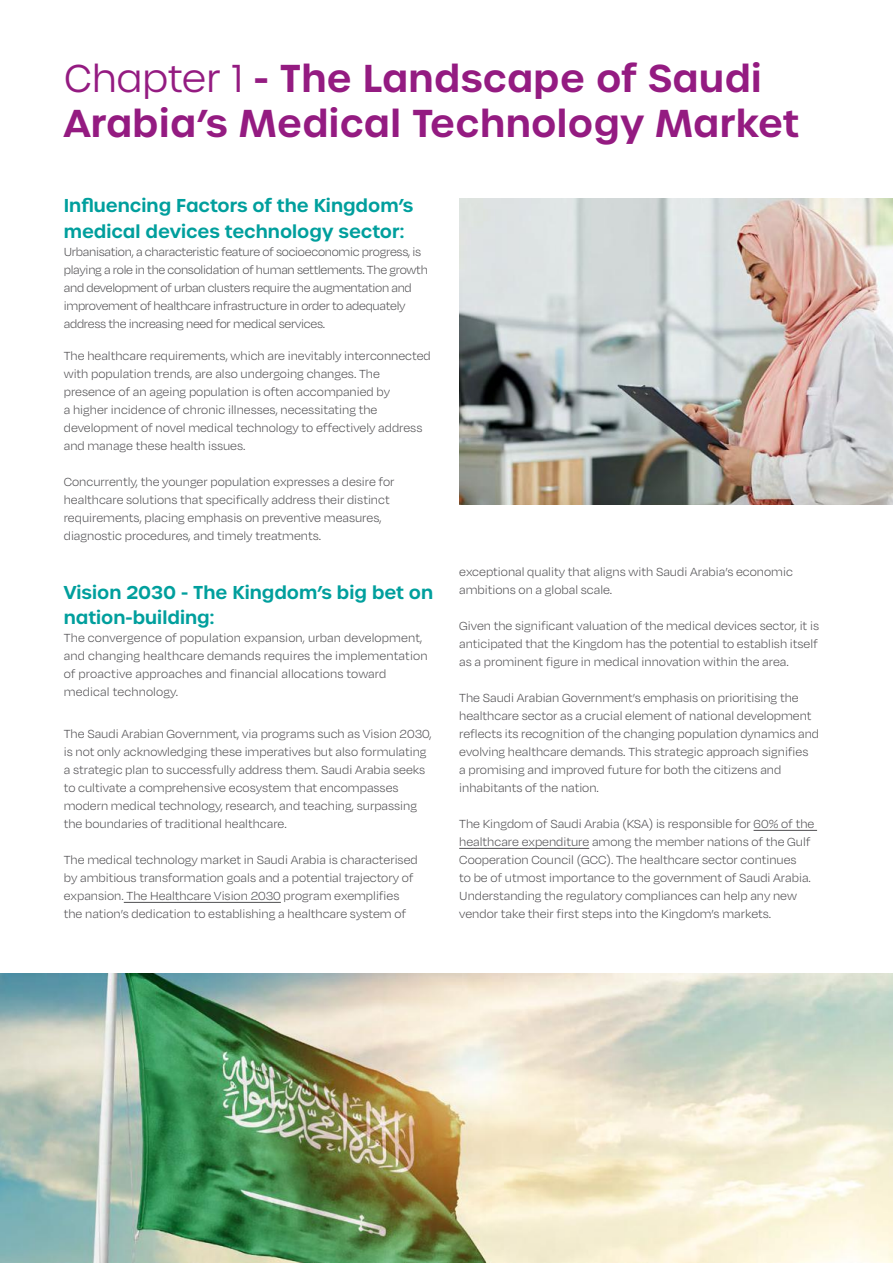
<style>
.page{position:relative;width:893px;height:1263px;background:#fff}
.page>*{position:absolute;margin:0;border:0;box-sizing:border-box;transform-origin:0 0}
.t1{font:600 37.5px/45px "Urbane";letter-spacing:.01em;color:#941b81}
.t2{font:600 18px/26px "Urbane";color:#009f9d}
.t3{font:300 13.5px/18px "Degular";color:#504f52}
.t4{font:300 13.5px/18px "Degular";letter-spacing:-.02em;color:#504f52}
.s1{font-weight:300}
</style>
<div class="page">
<hr style="left:124px;top:902px;width:157px;height:1px;background:#504f52">
<img style="left:459px;top:198px;width:434px;height:306px">
<hr style="left:754px;top:830px;width:63px;height:1px;background:#504f52">
<hr style="left:459px;top:848px;width:130px;height:1px;background:#504f52">
<img style="left:0;top:973px;width:893px;height:290px">
<h1 class="t1" style="left:64px;top:56px;width:737px"><span class="s1">Chapter</span> -<span class="s1">1</span> The Landscape of Saudi<br>Arabia s’ Medical Technology Market</h1>
<h2 class="t2" style="left:64px;top:192px;width:351px">Influencing Factors of the Kingdom s’ medical devices technology sector:</h2>
<p class="t4" style="left:64px;top:242px;width:366px">Urbanisation a, characteristic feature of socioeconomic progress is, playing a role in the consolidation of human settlements. The growth and development of urban clusters require the augmentation and improvement of healthcare infrastructure in order to adequately address the increasing need for medical services.</p>
<p class="t3" style="left:64px;top:346px;width:368px">The healthcare requirements, which are inevitably interconnected with population trends, are also undergoing changes. The presence of an ageing population is often accompanied by<br>a higher incidence of chronic illnesses, necessitating the development of novel medical technology to effectively address and manage these health issues.</p>
<p class="t3" style="left:64px;top:472px;width:332px">Concurrently, the younger population expresses a desire for healthcare solutions that specifically address their distinct requirements, placing emphasis on preventive measures, diagnostic procedures, and timely treatments.</p>
<h2 class="t2" style="left:64px;top:579px;width:371px">Vision 2030 - The Kingdom s’ big bet on nation-building:</h2>
<p class="t3" style="left:64px;top:629px;width:365px">The convergence of population expansion, urban development, and changing healthcare demands requires the implementation of proactive approaches and financial allocations toward medical technology.</p>
<p class="t3" style="left:64px;top:724px;width:370px">The Saudi Arabian Government, via programs such as Vision 2030, is not only acknowledging these imperatives but also formulating a strategic plan to successfully address them. Saudi Arabia seeks to cultivate a comprehensive ecosystem that encompasses modern medical technology, research, and teaching, surpassing the boundaries of traditional healthcare.</p>
<p class="t3" style="left:64px;top:850px;width:355px">The medical technology market in Saudi Arabia is characterised by ambitious transformation goals and a potential trajectory of expansion. The Healthcare Vision 2030 program exemplifies the nations’ dedication to establishing a healthcare system of</p>
<p class="t3" style="left:459px;top:562px;width:335px">exceptional quality that aligns with Saudi Arabias’ economic ambitions on a global scale.</p>
<p class="t3" style="left:459px;top:616px;width:361px;text-align:justify">Given the significant valuation of the medical devices sector isit, anticipated that the Kingdom has the potential to establish itself as a prominent figure in medical innovation within the area.</p>
<p class="t3" style="left:459px;top:688px;width:361px">The Saudi Arabian Governments’ emphasis on prioritising the healthcare sector as a crucial element of national development reflects its recognition of the changing population dynamics and evolving healthcare demands. This strategic approach signifies<br>a promising and improved future for both the citizens and inhabitants of the nation.</p>
<p class="t3" style="left:459px;top:814px;width:357px">The Kingdom of Saudi Arabia (KSA) is responsible for 60% of the healthcare expenditure among the member nations of the Gulf Cooperation Council (GCC .) The healthcare sector continues<br>to be of utmost importance to the government of Saudi Arabia.<br>Understanding the regulatory compliances can help any new vendor take their first steps into the Kingdoms’ markets.</p>
</div>
